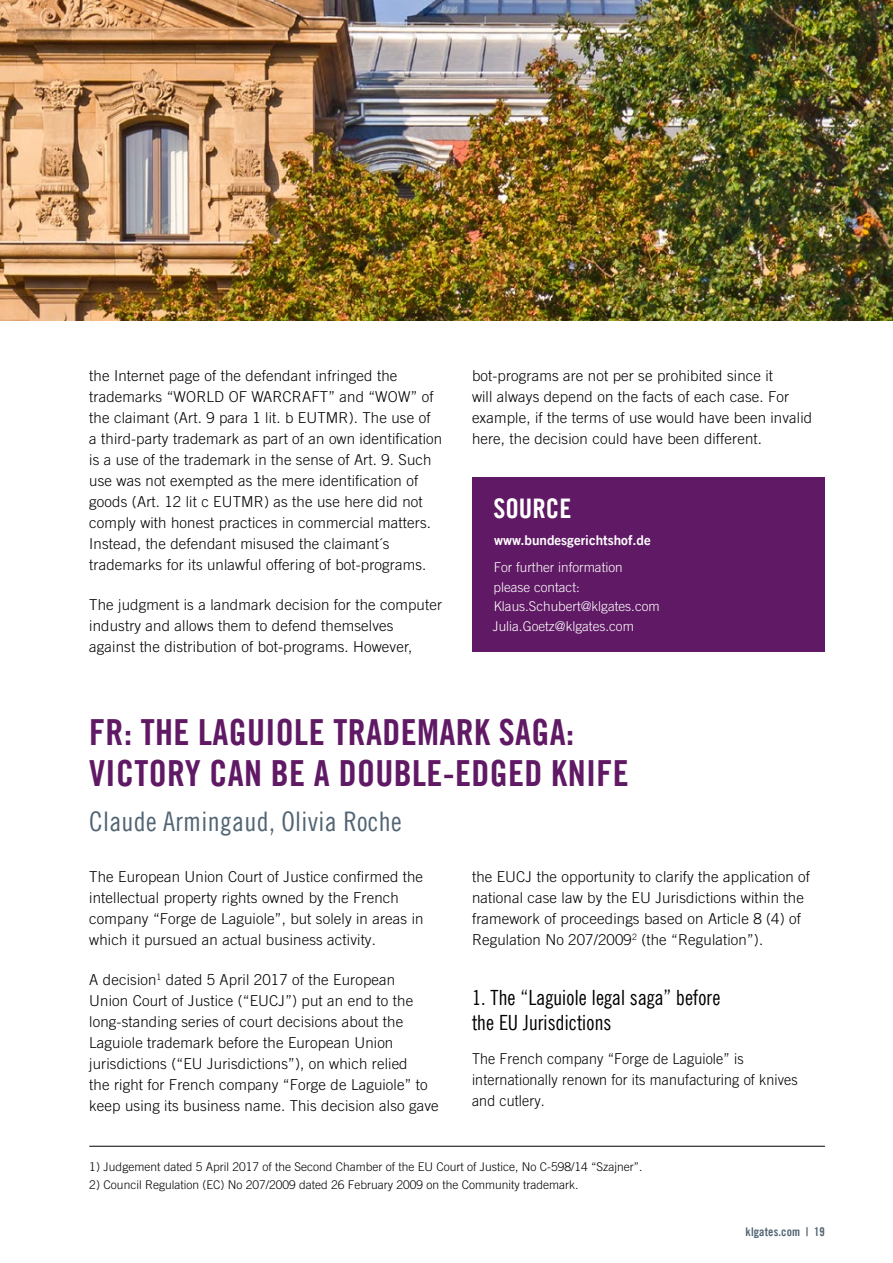
<style>
.page{position:relative;width:893px;height:1263px;background:#fff}
.page>*{position:absolute;margin:0;border:0;box-sizing:border-box;transform-origin:0 0}
.t1{font:36px/40.5px "Trade Gothic LT Com Bd Cn 20";letter-spacing:.01em;color:#601964}
.t2{font:27px "Trade Gothic LT Com Cn 18";letter-spacing:.01em;color:#516473}
.t3{font:27px "Trade Gothic LT Com Bd Cn 20";color:#fff}
.t4{font:21px/25.5px "News Goth Cn EU Normal";letter-spacing:.01em;color:#000}
.t5{font:300 15px/21px "Trade Gothic LT Com";letter-spacing:.01em;color:#000}
.t6{font:300 15px/21px "Trade Gothic LT Com";letter-spacing:.01em;color:#000;scale:.95 1}
.t7{font:300 13.5px/19.5px "Trade Gothic LT Com";color:#fff}
.t8{font:13.5px "Trade Gothic LT Com Bd 2";color:#fff}
.t9{font:300 12px "Trade Gothic LT Com";color:#000}
.t10{font:12px "Trade Gothic LT Com Bd Cn 20";letter-spacing:.01em;color:#516473}
</style>
<div class="page">
<img style="left:0;top:0;width:893px;height:321px">
<div style="left:472px;top:477px;width:353px;height:175px;background:#601964"></div>
<hr style="left:89px;top:1146px;width:736px;height:1px;background:#000">
<p class="t5" style="left:89px;top:365px;width:354px">the Internet page of the defendant infringed the trademarks “WORLD OF WARCRAFT” and “WOW” of the claimant (Art. 9 para 1 lit. b EUTMR). The use of<br>a third-party trademark as part of an own identification is a use of the trademark in the sense of Art. 9. Such use was not exempted as the mere identification of goods (Art. 12 lit c EUTMR) as the use here did not comply with honest practices in commercial matters.<br>Instead, the defendant misused the claimant´s trademarks for its unlawful offering of bot-programs.</p>
<p class="t5" style="left:89px;top:594px;width:354px">The judgment is a landmark decision for the computer industry and allows them to defend themselves against the distribution of bot-programs. However,</p>
<p class="t5" style="left:472px;top:365px;width:342px">bot-programs are not per se prohibited since it<br>will always depend on the facts of each case. For example, if the terms of use would have been invalid here, the decision could have been different.</p>
<h2 class="t3" style="left:493px;top:492px;width:79px">SOURCE</h2>
<p class="t8" style="left:494px;top:531px;width:158px">www.bundesgerichtshof.de</p>
<p class="t7" style="left:493px;top:557px;width:169px">For further information please contact:<br>Klaus.Schubert@klgates.com<br>Julia.Goetz@klgates.com</p>
<h1 class="t1" style="left:89px;top:712px;width:541px">FR: THE LAGUIOLE TRADEMARK SAGA:<br>VICTORY CAN BE A DOUBLE-EDGED KNIFE</h1>
<h2 class="t2" style="left:89px;top:805px;width:314px">Claude Armingaud, Olivia Roche</h2>
<p class="t5" style="left:89px;top:866px;width:336px">The European Union Court of Justice confirmed the intellectual property rights owned by the French company “Forge de Laguiole”, but solely in areas in which it pursued an actual business activity.</p>
<p class="t5" style="left:89px;top:969px;width:351px">A decision<sup>1</sup> dated 5 April 2017 of the European<br>Union Court of Justice (“EUCJ”) put an end to the long-standing series of court decisions about the Laguiole trademark before the European Union jurisdictions (“EU Jurisdictions”), on which relied<br>the right for French company “Forge de Laguiole” to keep using its business name. This decision also gave</p>
<p class="t5" style="left:472px;top:866px;width:340px">the EUCJ the opportunity to clarify the application of national case law by the EU Jurisdictions within the framework of proceedings based on Article 8 (4) of Regulation No 207/2009<sup>2</sup> (the “Regulation”).</p>
<h3 class="t4" style="left:472px;top:985px;width:250px">1. The “Laguiole legal saga” before the EU Jurisdictions</h3>
<p class="t6" style="left:472px;top:1048px;width:344px">The French company “Forge de Laguiole” is internationally renown for its manufacturing of knives and cutlery.</p>
<p class="t9" style="left:89px;top:1159px;width:555px">1) Judgement dated 5 April 2017 of the Second Chamber of the EU Court of Justice, No C-598/14 “Szajner”.</p>
<p class="t9" style="left:89px;top:1177px;width:491px">2) Council Regulation (EC) No 207/2009 dated 26 February 2009 on the Community trademark.</p>
<p class="t10" style="left:746px;top:1225px;width:81px">klgates.com | 19</p>
</div>
